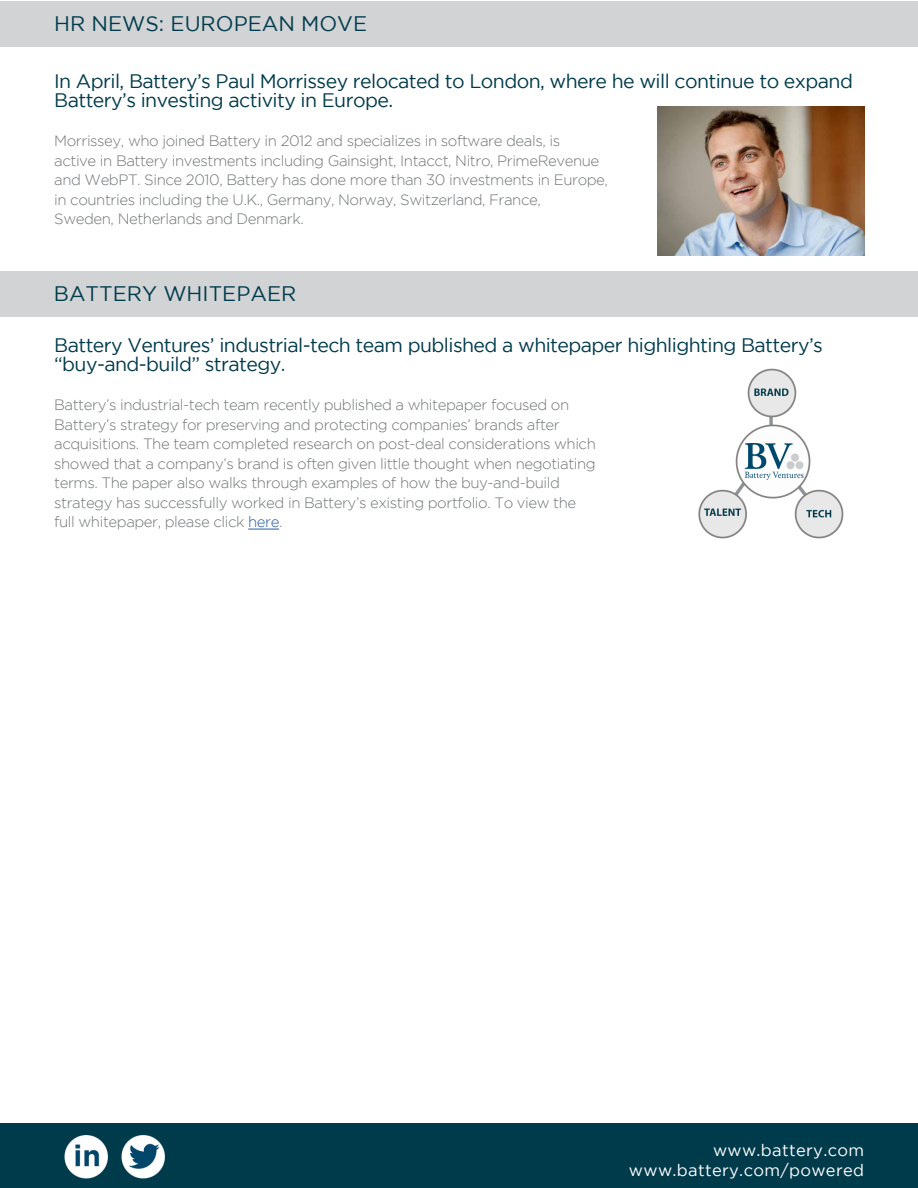
<style>
.page{position:relative;width:918px;height:1188px;background:#fff}
.page>*{position:absolute;margin:0;border:0;box-sizing:border-box;transform-origin:0 0}
.t1{font:21px "Gotham";color:#003b4c}
.t2{font:19.5px/19.5px "Gotham";letter-spacing:-.03em;color:#003b4c}
.t3{font:16.5px/19.8px "Gotham";letter-spacing:.02em;color:#fff;text-align:right}
.t4{font:300 15px/19.5px "Gotham";letter-spacing:-.03em;color:#717577}
.s1{color:#215e9e}
</style>
<div class="page">
<div style="left:0;top:1124px;width:918px;height:64px;background:#003b4c"></div>
<div style="left:0;top:1px;width:918px;height:45px;background:#d1d3d5"></div>
<div style="left:0;top:271px;width:918px;height:45px;background:#d1d3d5"></div>
<hr style="left:248px;top:529px;width:31px;height:1px;background:#215e9e">
<img style="left:698px;top:369px;width:146px;height:170px">
<img style="left:657px;top:107px;width:207px;height:149px">
<img style="left:64px;top:1135px;width:44px;height:44px">
<img style="left:121px;top:1135px;width:44px;height:44px">
<h1 class="t1" style="left:54px;top:12px;width:314px">HR NEWS: EUROPEAN MOVE</h1>
<h2 class="t2" style="left:54px;top:71px;width:800px">In April, Battery’s Paul Morrissey relocated to London, where he will continue to expand<br>Battery’s investing activity in Europe.</h2>
<p class="t4" style="left:54px;top:131px;width:555px">Morrissey, who joined Battery in 2012 and specializes in software deals, is<br>active in Battery investments including Gainsight, Intacct, Nitro, PrimeRevenue and WebPT. Since 2010, Battery has done more than 30 investments in Europe, in countries including the U.K., Germany, Norway, Switzerland, France,<br>Sweden, Netherlands and Denmark.</p>
<h1 class="t1" style="left:54px;top:282px;width:244px">BATTERY WHITEPAER</h1>
<h2 class="t2" style="left:54px;top:335px;width:770px">Battery Ventures’ industrial-tech team published a whitepaper highlighting Battery’s “buy-and-build” strategy.</h2>
<p class="t4" style="left:54px;top:395px;width:543px">Battery’s industrial-tech team recently published a whitepaper focused on Battery’s strategy for preserving and protecting companies’ brands after acquisitions. The team completed research on post-deal considerations which showed that a company’s brand is often given little thought when negotiating terms. The paper also walks through examples of how the buy-and-build strategy has successfully worked in Battery’s existing portfolio. To view the full whitepaper, please click <span class="s1">here</span>.</p>
<p class="t3" style="left:629px;top:1140px;width:237px">www.battery.com www.battery.com/powered</p>
</div>
